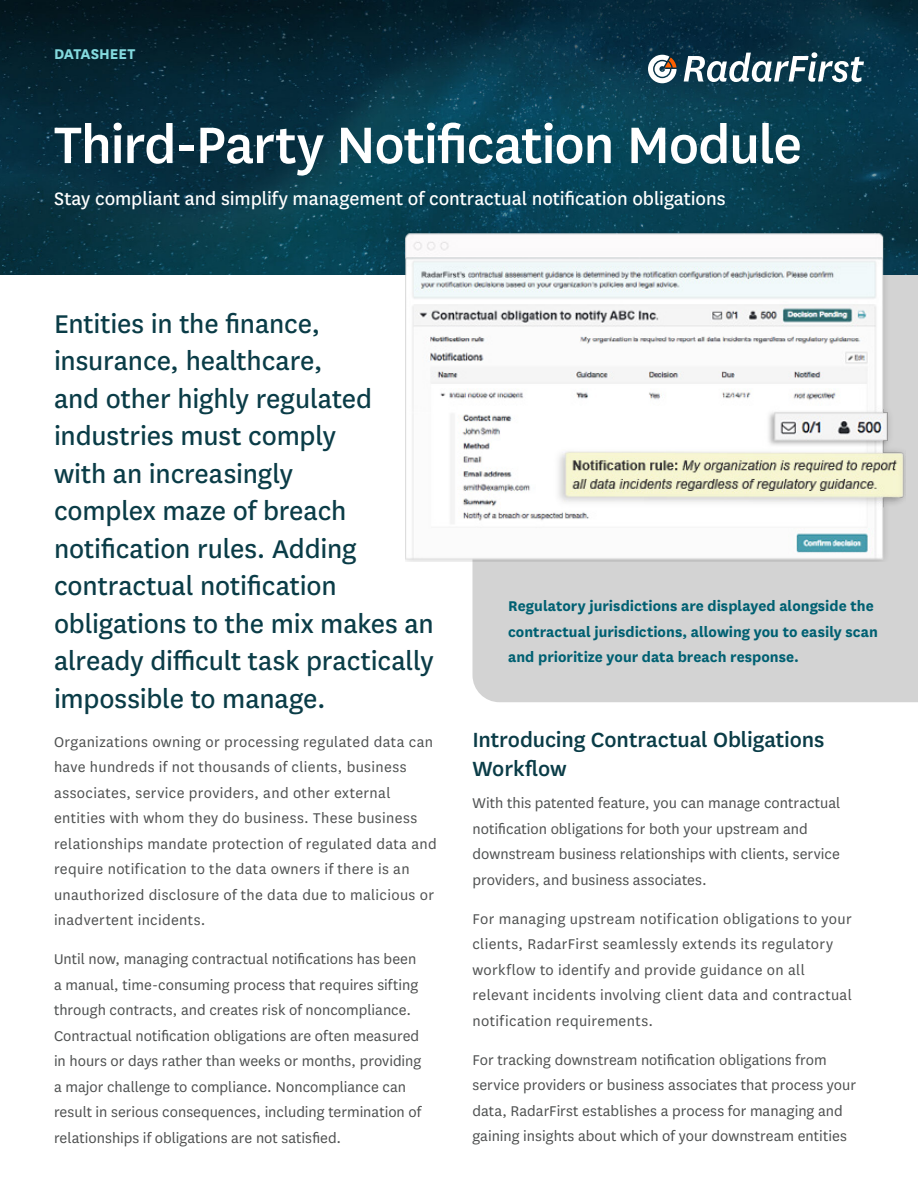
<style>
.page{position:relative;width:918px;height:1188px;background:#fff}
.page>*{position:absolute;margin:0;border:0;box-sizing:border-box;transform-origin:0 0}
.t1{font:500 60px "National";letter-spacing:-.02em;color:#fff}
.t2{font:30px/37.5px "National";letter-spacing:-.005em;color:#0a3c47}
.t3{font:500 24px/28.8px "National";letter-spacing:-.005em;color:#0a3c47}
.t4{font:21px "National";letter-spacing:-.005em;color:#fff}
.t5{font:16.5px/25.5px "National";letter-spacing:.005em;color:#4e5050}
.t6{font:700 16.5px/25.5px "National";color:#006072}
.t7{font:700 16.5px "National";color:#84dade}
</style>
<div class="page">
<div style="left:472px;top:274px;width:446px;height:428px;background:#d3d3d3"></div>
<img style="left:0;top:0;width:918px;height:274px">
<svg style="left:648px;top:55px;width:29px;height:28px"></svg>
<svg style="left:684px;top:52px;width:180px;height:30px"></svg>
<img style="left:405px;top:232px;width:500px;height:330px">
<p class="t7" style="left:54px;top:42px;width:83px">DATASHEET</p>
<h1 class="t1" style="left:54px;top:104px;width:750px">Third-Party Notification Module</h1>
<p class="t4" style="left:54px;top:185px;width:673px">Stay compliant and simplify management of contractual notification obligations</p>
<p class="t2" style="left:54px;top:303px;width:381px">Entities in the finance, insurance, healthcare,<br>and other highly regulated industries must comply<br>with an increasingly<br>complex maze of breach notification rules. Adding contractual notification obligations to the mix makes an already difficult task practically impossible to manage.</p>
<p class="t5" style="left:54px;top:728px;width:384px">Organizations owning or processing regulated data can have hundreds if not thousands of clients, business associates, service providers, and other external entities with whom they do business. These business relationships mandate protection of regulated data and require notification to the data owners if there is an unauthorized disclosure of the data due to malicious or inadvertent incidents.</p>
<p class="t5" style="left:54px;top:946px;width:369px">Until now, managing contractual notifications has been a manual, time-consuming process that requires sifting through contracts, and creates risk of noncompliance.<br>Contractual notification obligations are often measured in hours or days rather than weeks or months, providing a major challenge to compliance. Noncompliance can result in serious consequences, including termination of relationships if obligations are not satisfied.</p>
<p class="t6" style="left:508px;top:592px;width:371px">Regulatory jurisdictions are displayed alongside the contractual jurisdictions, allowing you to easily scan and prioritize your data breach response.</p>
<h3 class="t3" style="left:472px;top:724px;width:353px">Introducing Contractual Obligations<br>Workflow</h3>
<p class="t5" style="left:472px;top:790px;width:369px">With this patented feature, you can manage contractual notification obligations for both your upstream and downstream business relationships with clients, service providers, and business associates.</p>
<p class="t5" style="left:472px;top:905px;width:381px">For managing upstream notification obligations to your clients, RadarFirst seamlessly extends its regulatory workflow to identify and provide guidance on all relevant incidents involving client data and contractual notification requirements.</p>
<p class="t5" style="left:472px;top:1046px;width:385px">For tracking downstream notification obligations from service providers or business associates that process your data, RadarFirst establishes a process for managing and gaining insights about which of your downstream entities</p>
</div>
